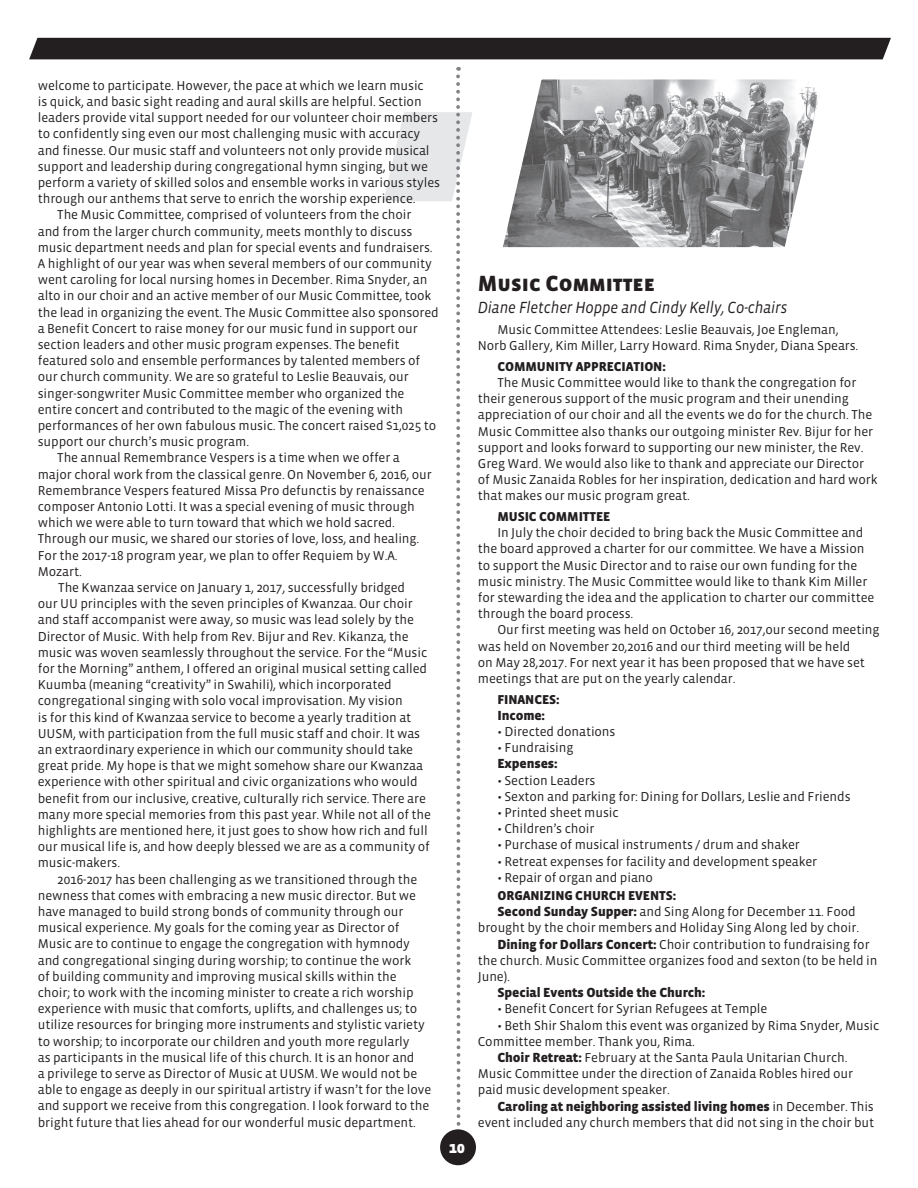
<style>
.page{position:relative;width:918px;height:1188px;background:#fff}
.page>*{position:absolute;margin:0;border:0;box-sizing:border-box;transform-origin:0 0}
.HEAD_Vista_Black{font:22.5px "Vista Sans SC Black";color:#231f20}
.ITALIC_Vista_Book{font:italic 16.5px "Vista Sans";letter-spacing:-.01em;color:#231f20;scale:.9 1}
.TEXT_-_REPORT_ON_PRO{font:16.5px "Vista Sans SC Black";color:#fff}
.TEXT_Vista_Book{font:900 13.5px "Vista Sans";letter-spacing:-.01em;color:#231f20}
.TEXT_Vista_Book-2{font:13.2px/16.2px "Vista Sans";letter-spacing:-.01em;color:#231f20}
.SUB_BOLD_Vista_Black{font:13.2px "Vista Sans SC Black";letter-spacing:-.01em;color:#231f20}
.CAPS_Vista_Black_Sub{font:13.2px "Vista Sans SC Black";letter-spacing:-.01em;color:#231f20}
.s1{font-weight:900;font-size:13.5px}
.s2{font-weight:400;font-size:13.2px}
</style>
<div class="page">
<div style="left:29px;top:38px;width:862px;height:21px;background:#231f20"></div>
<svg style="left:383px;top:67px;width:91px;height:1076px"></svg>
<div style="left:442px;top:1131px;width:32px;height:33px;background:#231f20;border-radius:50%"></div>
<div style="left:440px;top:1129px;width:36px;height:36px;border:3px solid #231f20;border-radius:50%"></div>
<svg style="left:503px;top:79px;width:315px;height:169px"></svg>
<p class="TEXT_Vista_Book-2" style="left:38px;top:77px;width:404px">welcome to participate. However, the pace at which we learn music<br>is quick, and basic sight reading and aural skills are helpful. Section leaders provide vital support needed for our volunteer choir members to confidently sing even our most challenging music with accuracy and finesse. Our music staff and volunteers not only provide musical support and leadership during congregational hymn singing, but we perform a variety of skilled solos and ensemble works in various styles through our anthems that serve to enrich the worship experience.</p>
<p class="TEXT_Vista_Book-2" style="left:38px;top:207px;width:403px;text-indent:20px">The Music Committee, comprised of volunteers from the choir<br>and from the larger church community, meets monthly to discuss music department needs and plan for special events and fundraisers.<br>A highlight of our year was when several members of our community went caroling for local nursing homes in December. Rima Snyder, an alto in our choir and an active member of our Music Committee, took the lead in organizing the event. The Music Committee also sponsored a Benefit Concert to raise money for our music fund in support our section leaders and other music program expenses. The benefit featured solo and ensemble performances by talented members of our church community. We are so grateful to Leslie Beauvais, our singer-songwriter Music Committee member who organized the entire concert and contributed to the magic of the evening with performances of her own fabulous music. The concert raised $1,025 to support our church’s music program.</p>
<p class="TEXT_Vista_Book-2" style="left:38px;top:450px;width:396px;text-indent:20px">The annual Remembrance Vespers is a time when we offer a major choral work from the classical genre. On November 6, 2016, our Remembrance Vespers featured Missa Pro defunctis by renaissance composer Antonio Lotti. It was a special evening of music through which we were able to turn toward that which we hold sacred.<br>Through our music, we shared our stories of love, loss, and healing.<br>For the 2017-18 program year, we plan to offer Requiem by W.A.<br>Mozart.</p>
<p class="TEXT_Vista_Book-2" style="left:38px;top:580px;width:395px;text-indent:20px">The Kwanzaa service on January 1, 2017, successfully bridged<br>our UU principles with the seven principles of Kwanzaa. Our choir and staff accompanist were away, so music was lead solely by the Director of Music. With help from Rev. Bijur and Rev. Kikanza, the music was woven seamlessly throughout the service. For the “Music for the Morning” anthem, I offered an original musical setting called Kuumba (meaning “creativity” in Swahili), which incorporated congregational singing with solo vocal improvisation. My vision<br>is for this kind of Kwanzaa service to become a yearly tradition at UUSM, with participation from the full music staff and choir. It was an extraordinary experience in which our community should take great pride. My hope is that we might somehow share our Kwanzaa experience with other spiritual and civic organizations who would benefit from our inclusive, creative, culturally rich service. There are many more special memories from this past year. While not all of the highlights are mentioned here, it just goes to show how rich and full our musical life is, and how deeply blessed we are as a community of music-makers.</p>
<p class="TEXT_Vista_Book-2" style="left:38px;top:871px;width:395px;text-indent:20px">2016-2017 has been challenging as we transitioned through the newness that comes with embracing a new music director. But we have managed to build strong bonds of community through our musical experience. My goals for the coming year as Director of Music are to continue to engage the congregation with hymnody and congregational singing during worship; to continue the work<br>of building community and improving musical skills within the choir; to work with the incoming minister to create a rich worship experience with music that comforts, uplifts, and challenges us; to utilize resources for bringing more instruments and stylistic variety to worship; to incorporate our children and youth more regularly<br>as participants in the musical life of this church. It is an honor and<br>a privilege to serve as Director of Music at UUSM. We would not be able to engage as deeply in our spiritual artistry if wasn’t for the love and support we receive from this congregation. I look forward to the bright future that lies ahead for our wonderful music department.</p>
<p class="TEXT_-_REPORT_ON_PRO" style="left:449px;top:1139px;width:18px">10</p>
<p class="HEAD_Vista_Black" style="left:478px;top:272px;width:179px">Music Committee</p>
<p class="ITALIC_Vista_Book" style="left:478px;top:299px;width:345px">Diane Fletcher Hoppe and Cindy Kelly, Co-chairs</p>
<p class="TEXT_Vista_Book-2" style="left:478px;top:322px;width:382px;text-align:center">Music Committee Attendees: Leslie Beauvais, Joe Engleman,<br>Norb Gallery, Kim Miller, Larry Howard. Rima Snyder, Diana Spears.</p>
<p class="SUB_BOLD_Vista_Black" style="left:497px;top:360px;width:170px">COMMUNITY APPRECIATION:</p>
<p class="TEXT_Vista_Book-2" style="left:478px;top:375px;width:401px;text-indent:20px">The Music Committee would like to thank the congregation for their generous support of the music program and their unending appreciation of our choir and all the events we do for the church. The Music Committee also thanks our outgoing minister Rev. Bijur for her support and looks forward to supporting our new minister, the Rev.<br>Greg Ward. We would also like to thank and appreciate our Director of Music Zanaida Robles for her inspiration, dedication and hard work that makes our music program great.</p>
<p class="SUB_BOLD_Vista_Black" style="left:497px;top:510px;width:115px">MUSIC COMMITTEE</p>
<p class="TEXT_Vista_Book-2" style="left:478px;top:525px;width:398px;text-indent:20px">In July the choir decided to bring back the Music Committee and the board approved a charter for our committee. We have a Mission to support the Music Director and to raise our own funding for the music ministry. The Music Committee would like to thank Kim Miller for stewarding the idea and the application to charter our committee through the board process.</p>
<p class="TEXT_Vista_Book-2" style="left:478px;top:622px;width:403px;text-indent:20px">Our first meeting was held on October 16, 2017,our second meeting was held on November 20,2016 and our third meeting will be held<br>on May 28,2017. For next year it has been proposed that we have set meetings that are put on the yearly calendar.</p>
<p class="SUB_BOLD_Vista_Black" style="left:497px;top:692px;width:64px">FINANCES:</p>
<p class="TEXT_Vista_Book" style="left:497px;top:708px;width:49px">Income:</p>
<p class="TEXT_Vista_Book-2" style="left:497px;top:724px;width:120px">• Directed donations</p>
<p class="TEXT_Vista_Book-2" style="left:497px;top:740px;width:78px">• Fundraising</p>
<p class="TEXT_Vista_Book" style="left:497px;top:757px;width:62px">Expenses:</p>
<p class="TEXT_Vista_Book-2" style="left:497px;top:772px;width:100px">• Section Leaders</p>
<p class="TEXT_Vista_Book-2" style="left:497px;top:788px;width:355px">• Sexton and parking for: Dining for Dollars, Leslie and Friends</p>
<p class="TEXT_Vista_Book-2" style="left:497px;top:805px;width:123px">• Printed sheet music</p>
<p class="TEXT_Vista_Book-2" style="left:497px;top:821px;width:99px">• Children’s choir</p>
<p class="TEXT_Vista_Book-2" style="left:497px;top:837px;width:304px">• Purchase of musical instruments / drum and shaker</p>
<p class="TEXT_Vista_Book-2" style="left:497px;top:853px;width:321px">• Retreat expenses for facility and development speaker</p>
<p class="TEXT_Vista_Book-2" style="left:497px;top:869px;width:157px">• Repair of organ and piano</p>
<p class="CAPS_Vista_Black_Sub" style="left:497px;top:889px;width:180px">ORGANIZING CHURCH EVENTS:</p>
<p class="TEXT_Vista_Book-2" style="left:478px;top:904px;width:383px;text-align:right"><span class="s1">Second Sunday Supper:</span> and Sing Along for December 11. Food brought by the choir members and Holiday Sing Along led by choir.</p>
<p class="TEXT_Vista_Book-2" style="left:478px;top:936px;width:401px;text-indent:20px"><span class="s1">Dining for Dollars Concert:</span> Choir contribution to fundraising for the church. Music Committee organizes food and sexton (to be held in<br>June).</p>
<p class="TEXT_Vista_Book" style="left:497px;top:986px;width:210px">Special Events Outside the Church:</p>
<p class="TEXT_Vista_Book-2" style="left:497px;top:1001px;width:272px">• Benefit Concert for Syrian Refugees at Temple</p>
<p class="TEXT_Vista_Book-2" style="left:478px;top:1017px;width:403px;text-indent:20px">• Beth Shir Shalom this event was organized by Rima Snyder, Music<br>Committee member. Thank you, Rima.</p>
<p class="TEXT_Vista_Book-2" style="left:478px;top:1050px;width:377px;text-indent:20px"><span class="s1">Choir Retreat:</span> February at the Santa Paula Unitarian Church.<br>Music Committee under the direction of Zanaida Robles hired our paid music development speaker.</p>
<p class="TEXT_Vista_Book" style="left:497px;top:1099px;width:378px">Caroling at neighboring assisted living homes <span class="s2">in December. This</span></p>
<p class="TEXT_Vista_Book-2" style="left:478px;top:1115px;width:398px">event included any church members that did not sing in the choir but</p>
</div>
